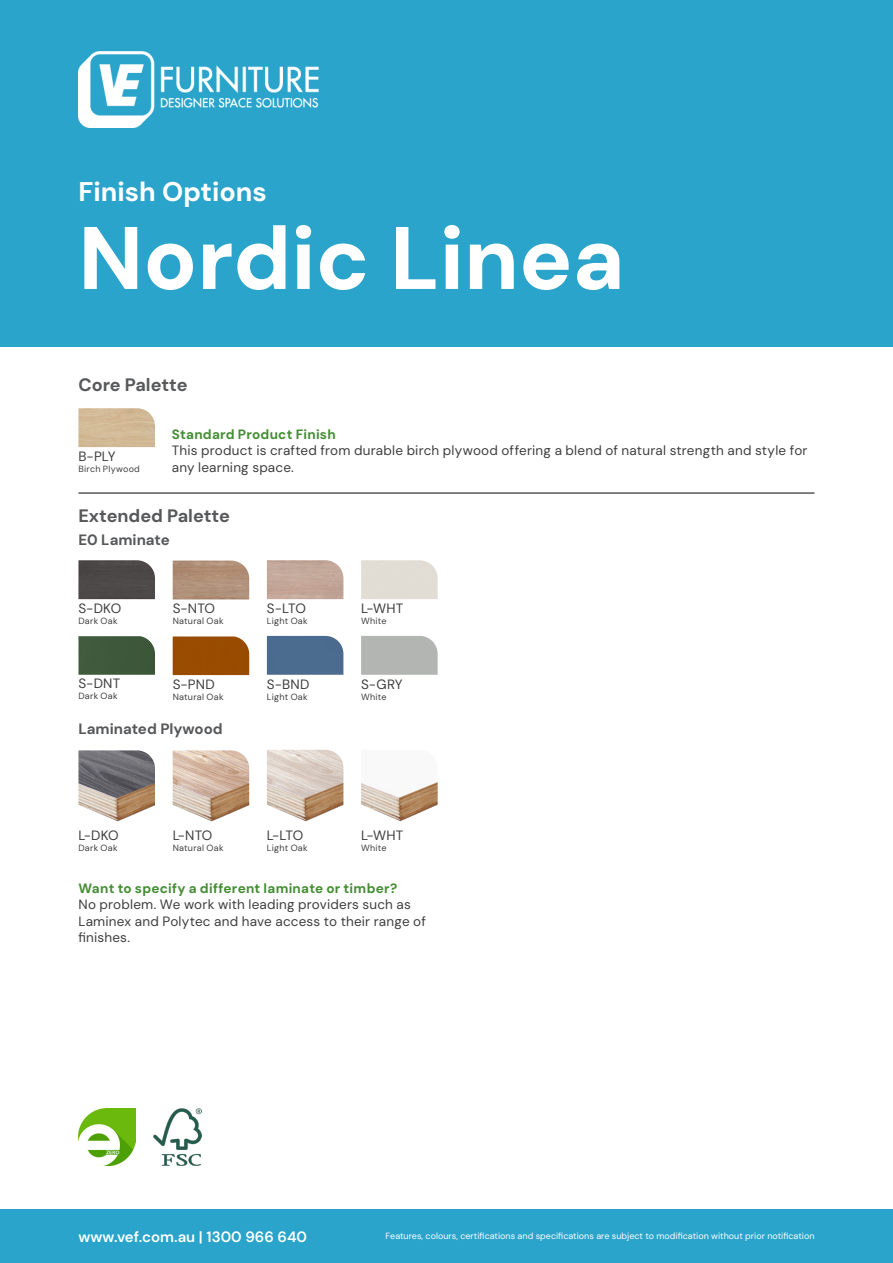
<style>
.page{position:relative;width:893px;height:1263px;background:#fff}
.page>*{position:absolute;margin:0;border:0;box-sizing:border-box;transform-origin:0 0}
.cover_bold_text{font:800 88.5px "DM Sans 18 pt";color:#fff}
.text_white_cover{font:700 27px "DM Sans 18 pt";color:#fff}
.full_text_-_YELLOW{font:700 18px "DM Sans 18 pt";color:#57585a}
.full_text_-_YELLOW-2{font:700 15px "DM Sans 18 pt";color:#57585a}
.t1{font:600 15px "DM Sans 18 pt";color:#fff}
.t2{font:13.5px/16.5px "DM Sans 18 pt";letter-spacing:.015em;color:#3e3e3f}
.t3{font:700 13.5px "DM Sans 18 pt";letter-spacing:.02em;color:#448d34}
.t4{font:9px "DM Sans 18 pt";letter-spacing:.03em;color:#3e3e3f}
.t5{font:9px "DM Sans 18 pt";color:#fff}
.s1{font-weight:700;color:#448d34}
</style>
<div class="page">
<div style="left:0;top:1209px;width:893px;height:54px;background:#2aa4ca"></div>
<hr style="left:78px;top:492px;width:736px;height:2px;background:#57585a">
<div style="left:0;top:0;width:893px;height:347px;background:#2aa4ca"></div>
<img style="left:78px;top:51px;width:240px;height:76px">
<img style="left:78px;top:408px;width:77px;height:39px">
<img style="left:78px;top:636px;width:77px;height:39px">
<img style="left:173px;top:561px;width:76px;height:38px">
<img style="left:267px;top:560px;width:76px;height:39px">
<div style="left:361px;top:560px;width:77px;height:39px;background:#e1ddd4"></div>
<div style="left:173px;top:636px;width:76px;height:39px;background:#994c00"></div>
<div style="left:267px;top:636px;width:76px;height:39px;background:#4b6b8f"></div>
<img style="left:361px;top:636px;width:77px;height:39px">
<div style="left:78px;top:560px;width:77px;height:39px;background:#4c4847"></div>
<img style="left:78px;top:1109px;width:58px;height:57px">
<img style="left:154px;top:1109px;width:47px;height:57px">
<img style="left:78px;top:750px;width:77px;height:72px">
<img style="left:173px;top:750px;width:76px;height:72px">
<img style="left:267px;top:750px;width:76px;height:72px">
<img style="left:361px;top:782px;width:77px;height:40px">
<p class="text_white_cover" style="left:78px;top:175px;width:190px">Finish Options</p>
<p class="cover_bold_text" style="left:78px;top:202px;width:548px">Nordic Linea</p>
<p class="full_text_-_YELLOW" style="left:78px;top:373px;width:111px">Core Palette</p>
<p class="t2" style="left:172px;top:426px;width:637px"><span class="s1">Standard Product Finish<br></span>This product is crafted from durable birch plywood offering a blend of natural strength and style for any learning space.</p>
<p class="t2" style="left:78px;top:448px;width:39px">B-PLY</p>
<p class="t4" style="left:78px;top:463px;width:63px">Birch Plywood</p>
<p class="full_text_-_YELLOW" style="left:78px;top:504px;width:153px">Extended Palette</p>
<p class="full_text_-_YELLOW-2" style="left:78px;top:531px;width:93px">E0 Laminate</p>
<p class="t2" style="left:78px;top:600px;width:44px">S-DKO</p>
<p class="t4" style="left:78px;top:615px;width:41px">Dark Oak</p>
<p class="t2" style="left:173px;top:600px;width:44px">S-NTO</p>
<p class="t4" style="left:173px;top:615px;width:52px">Natural Oak</p>
<p class="t2" style="left:267px;top:600px;width:41px">S-LTO</p>
<p class="t4" style="left:267px;top:615px;width:42px">Light Oak</p>
<p class="t2" style="left:361px;top:600px;width:44px">L-WHT</p>
<p class="t4" style="left:361px;top:615px;width:27px">White</p>
<p class="t2" style="left:78px;top:675px;width:43px">S-DNT</p>
<p class="t4" style="left:78px;top:690px;width:41px">Dark Oak</p>
<p class="t2" style="left:173px;top:676px;width:44px">S-PND</p>
<p class="t4" style="left:173px;top:691px;width:52px">Natural Oak</p>
<p class="t2" style="left:267px;top:676px;width:44px">S-BND</p>
<p class="t4" style="left:267px;top:691px;width:42px">Light Oak</p>
<p class="t2" style="left:361px;top:676px;width:43px">S-GRY</p>
<p class="t4" style="left:361px;top:691px;width:27px">White</p>
<p class="full_text_-_YELLOW-2" style="left:78px;top:719px;width:146px">Laminated Plywood</p>
<p class="t2" style="left:78px;top:827px;width:42px">L-DKO</p>
<p class="t4" style="left:78px;top:842px;width:41px">Dark Oak</p>
<p class="t2" style="left:173px;top:827px;width:41px">L-NTO</p>
<p class="t4" style="left:173px;top:842px;width:52px">Natural Oak</p>
<p class="t2" style="left:267px;top:827px;width:38px">L-LTO</p>
<p class="t4" style="left:267px;top:842px;width:42px">Light Oak</p>
<p class="t2" style="left:361px;top:827px;width:44px">L-WHT</p>
<p class="t4" style="left:361px;top:842px;width:27px">White</p>
<p class="t3" style="left:78px;top:879px;width:320px">Want to specify a different laminate or timber?</p>
<p class="t2" style="left:78px;top:896px;width:349px">No problem. We work with leading providers such as<br>Laminex and Polytec and have access to their range of finishes.</p>
<p class="t1" style="left:78px;top:1228px;width:230px">www.vef.com.au | 1300 966 640</p>
<p class="t5" style="left:386px;top:1231px;width:430px">Features, colours, certifications and specifications are subject to modification without prior notification</p>
</div>
